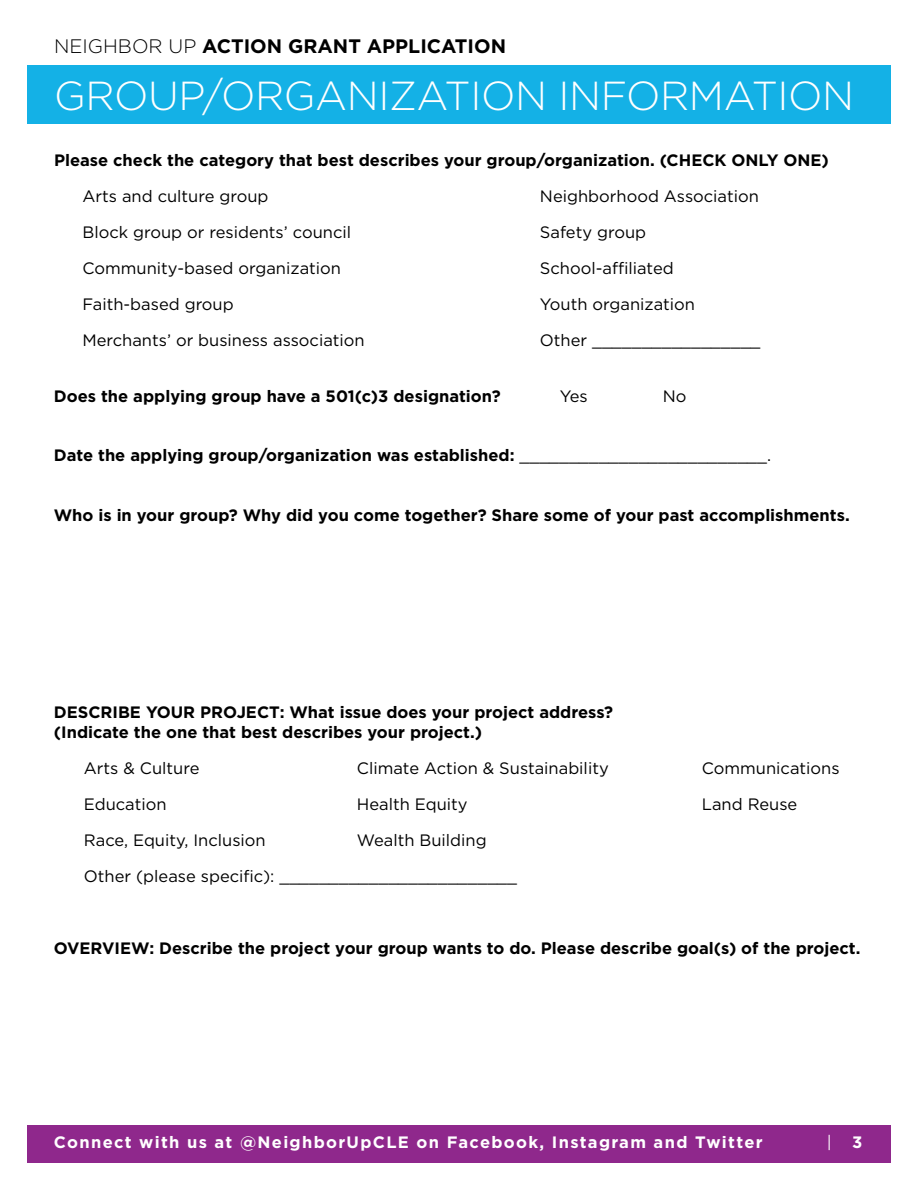
<style>
.page{position:relative;width:918px;height:1188px;background:#fff}
.page>*{position:absolute;margin:0;border:0;box-sizing:border-box;transform-origin:0 0}
.t1{font:300 40.5px "Gotham HTF";letter-spacing:-.01em;color:#fff}
.t2{font:700 19.5px "Gotham HTF";color:#000}
.t3{font:700 16.5px/19.8px "Gotham";color:#000}
.t4{font:16.5px/36px "Gotham";color:#000}
.t5{font:700 16.5px "Gotham HTF";letter-spacing:.08em;color:#fff}
.t6{font:16.5px "Gotham";color:#fff}
.s1{font-weight:300}
.s2{font-weight:400}
.s3{font-family:"Gotham HTF";font-weight:700}
</style>
<div class="page">
<div style="left:27px;top:1125px;width:864px;height:38px;background:#8f288c"></div>
<div style="left:27px;top:65px;width:864px;height:58px;background:#14b1e6"></div>
<p class="t2" style="left:54px;top:35px;width:454px"><span class="s1">NEIGHBOR UP</span> ACTION GRANT APPLICATION</p>
<h1 class="t1" style="left:54px;top:74px;width:802px">GROUP/ORGANIZATION INFORMATION</h1>
<p class="t3" style="left:54px;top:150px;width:776px">Please check the category that best describes your group/organization. (CHECK ONLY ONE)</p>
<p class="t4" style="left:82px;top:178px;width:188px">Arts and culture group</p>
<p class="t4" style="left:540px;top:178px;width:220px">Neighborhood Association</p>
<p class="t4" style="left:82px;top:214px;width:270px">Block group or residents’ council</p>
<p class="t4" style="left:540px;top:214px;width:108px">Safety group</p>
<p class="t4" style="left:82px;top:250px;width:260px">Community-based organization</p>
<p class="t4" style="left:540px;top:250px;width:135px">School-affiliated</p>
<p class="t4" style="left:82px;top:286px;width:153px">Faith-based group</p>
<p class="t4" style="left:540px;top:286px;width:157px">Youth organization</p>
<p class="t4" style="left:82px;top:322px;width:284px">Merchants’ or business association</p>
<p class="t4" style="left:540px;top:322px;width:222px">Other _________________</p>
<p class="t3" style="left:54px;top:386px;width:448px">Does the applying group have a 501(c)3 designation?</p>
<p class="t4" style="left:560px;top:378px;width:29px">Yes</p>
<p class="t4" style="left:663px;top:378px;width:25px">No</p>
<p class="t3" style="left:54px;top:445px;width:719px">Date the applying group/organization was established: <span class="s2">_________________________.</span></p>
<p class="t3" style="left:54px;top:505px;width:797px">Who is in your group? Why did you come together? Share some of your past accomplishments.</p>
<p class="t3" style="left:54px;top:702px;width:561px">DESCRIBE YOUR PROJECT: What issue does your project address? (Indicate the one that best describes your project.)</p>
<p class="t4" style="left:84px;top:750px;width:117px">Arts &amp; Culture</p>
<p class="t4" style="left:357px;top:750px;width:253px">Climate Action &amp; Sustainability</p>
<p class="t4" style="left:702px;top:750px;width:139px">Communications</p>
<p class="t4" style="left:84px;top:786px;width:84px">Education</p>
<p class="t4" style="left:357px;top:786px;width:112px">Health Equity</p>
<p class="t4" style="left:702px;top:786px;width:97px">Land Reuse</p>
<p class="t4" style="left:84px;top:822px;width:183px">Race, Equity, Inclusion</p>
<p class="t4" style="left:84px;top:822px;width:435px;text-indent:273px">Wealth Building<br>Other (please specific): ________________________</p>
<p class="t3" style="left:54px;top:938px;width:808px">OVERVIEW: Describe the project your group wants to do. Please describe goal(s) of the project.</p>
<p class="t5" style="left:54px;top:1133px;width:710px">Connect with us at @NeighborUpCLE on Facebook, Instagram and Twitter</p>
<p class="t6" style="left:827px;top:1132px;width:37px">| <span class="s3">3</span></p>
</div>
